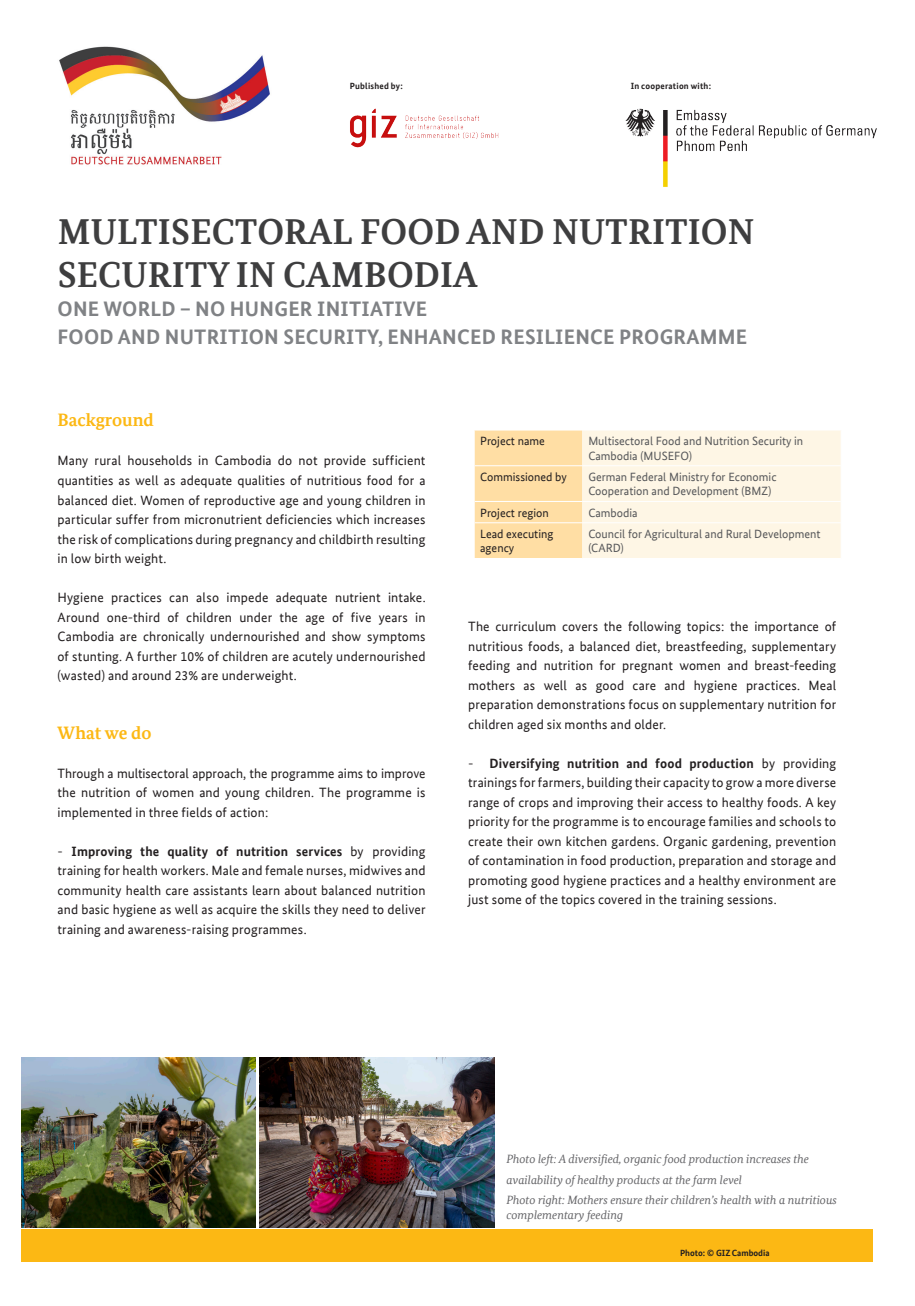
<style>
.page{position:relative;width:915px;height:1306px;background:#fff}
.page>*{position:absolute;margin:0;border:0;box-sizing:border-box;transform-origin:0 0}
.Headline{font:700 36px "Bundes Serif Office";letter-spacing:.01em;color:#3e3e3f}
.Headline-2{font:700 21px "Bundes Sans Office T";letter-spacing:.01em;color:#808285}
.Überschrift1{font:700 18px "Bundes Serif Office";color:#fcb814}
.Paragraph{font:13.5px/19.5px "Bundes Sans Office T";letter-spacing:.01em;color:#231f20;text-align:justify}
.Chart_photo_descript{font:italic 12px/14.4px "Bundes Serif Office";color:#636366}
.Project_information{font:12px/14.4px "Bundes Sans Office T";color:#57585a}
.Project_information-2{font:12px/14.4px "Bundes Sans Office T";color:#231f20}
.Paragraph-2{font:700 9px "Bundes Sans Office T";letter-spacing:.025em;color:#231f20}
.Photo_credits{font:700 9px "Bundes Sans Office T";color:#231f20}
.s1{font-weight:700}
</style>
<div class="page">
<div style="left:21px;top:1229px;width:851px;height:33px;background:#fcb814"></div>
<svg style="left:474px;top:430px;width:367px;height:128px;background:#feefd2"></svg>
<hr style="left:840px;top:523px;width:1px;height:35px;background:#fff">
<hr style="left:474px;top:465px;width:108px;height:1px;background:#fff">
<hr style="left:582px;top:465px;width:258px;height:1px;background:#fff">
<hr style="left:474px;top:501px;width:108px;height:1px;background:#fff">
<hr style="left:582px;top:501px;width:258px;height:1px;background:#fff">
<hr style="left:474px;top:522px;width:108px;height:1px;background:#fff">
<hr style="left:582px;top:522px;width:258px;height:1px;background:#fff">
<img style="left:21px;top:1057px;width:234px;height:170px">
<img style="left:259px;top:1057px;width:235px;height:170px">
<img style="left:350px;top:108px;width:149px;height:40px">
<img style="left:59px;top:46px;width:211px;height:119px">
<img style="left:625px;top:108px;width:252px;height:79px">
<p class="Paragraph-2" style="left:349px;top:80px;width:55px">Published by:</p>
<p class="Paragraph-2" style="left:630px;top:81px;width:82px">In cooperation with:</p>
<p class="Headline" style="left:58px;top:210px;width:698px">MULTISECTORAL FOOD AND NUTRITION</p>
<p class="Headline" style="left:58px;top:254px;width:421px">SECURITY IN CAMBODIA</p>
<p class="Headline-2" style="left:58px;top:296px;width:371px">ONE WORLD – NO HUNGER INITIATIVE</p>
<p class="Headline-2" style="left:58px;top:325px;width:691px">FOOD AND NUTRITION SECURITY, ENHANCED RESILIENCE PROGRAMME</p>
<p class="Überschrift1" style="left:57px;top:410px;width:98px">Background</p>
<p class="Paragraph" style="left:57px;top:451px;width:369px">Many rural households in Cambodia do not provide sufficient quantities as well as adequate qualities of nutritious food for a balanced diet. Women of reproductive age and young children in particular suffer from micronutrient deficiencies which increases the risk of complications during pregnancy and childbirth resulting in low birth weight.</p>
<p class="Paragraph" style="left:57px;top:587px;width:369px">Hygiene practices can also impede adequate nutrient intake.<br>Around one-third of children under the age of five years in Cambodia are chronically undernourished and show symptoms of stunting. A further 10% of children are acutely undernourished (wasted) and around 23% are underweight.</p>
<p class="Überschrift1" style="left:57px;top:722px;width:95px">What we do</p>
<p class="Paragraph" style="left:57px;top:763px;width:369px">Through a multisectoral approach, the programme aims to improve the nutrition of women and young children. The programme is implemented in three fields of action:</p>
<p class="Paragraph" style="left:57px;top:841px;width:369px">- <span class="s1">Improving the quality of nutrition services</span> by providing training for health workers. Male and female nurses, midwives and community health care assistants learn about balanced nutrition and basic hygiene as well as acquire the skills they need to deliver training and awareness-raising programmes.</p>
<p class="Project_information-2" style="left:480px;top:434px;width:66px">Project name</p>
<p class="Project_information" style="left:588px;top:434px;width:216px">Multisectoral Food and Nutrition Security in<br>Cambodia (MUSEFO)</p>
<p class="Project_information-2" style="left:480px;top:470px;width:88px">Commissioned by</p>
<p class="Project_information" style="left:588px;top:470px;width:190px">German Federal Ministry for Economic</p>
<p class="Project_information" style="left:588px;top:484px;width:184px">Cooperation and Development (BMZ)</p>
<p class="Project_information-2" style="left:480px;top:505px;width:70px">Project region</p>
<p class="Project_information" style="left:588px;top:505px;width:51px">Cambodia</p>
<p class="Project_information-2" style="left:480px;top:527px;width:75px">Lead executing agency</p>
<p class="Project_information" style="left:588px;top:527px;width:233px">Council for Agricultural and Rural Development (CARD)</p>
<p class="Paragraph" style="left:468px;top:617px;width:369px">The curriculum covers the following topics: the importance of nutritious foods, a balanced diet, breastfeeding, supplementary feeding and nutrition for pregnant women and breast-feeding mothers as well as good care and hygiene practices. Meal preparation demonstrations focus on supplementary nutrition for children aged six months and older.</p>
<p class="Paragraph" style="left:468px;top:753px;width:369px">- <span class="s1">Diversifying nutrition and food production</span> by providing trainings for farmers, building their capacity to grow a more diverse range of crops and improving their access to healthy foods. A key priority for the programme is to encourage families and schools to create their own kitchen gardens. Organic gardening, prevention of contamination in food production, preparation and storage and promoting good hygiene practices and a healthy environment are just some of the topics covered in the training sessions.</p>
<p class="Chart_photo_descript" style="left:506px;top:1151px;width:304px">Photo left: A diversified, organic food production increases the</p>
<p class="Chart_photo_descript" style="left:506px;top:1172px;width:237px">availability of healthy products at the farm level</p>
<p class="Chart_photo_descript" style="left:506px;top:1192px;width:332px">Photo right: Mothers ensure their children’s health with a nutritious complementary feeding</p>
<p class="Photo_credits" style="left:679px;top:1247px;width:91px">Photo: © GIZCambodia</p>
</div>
